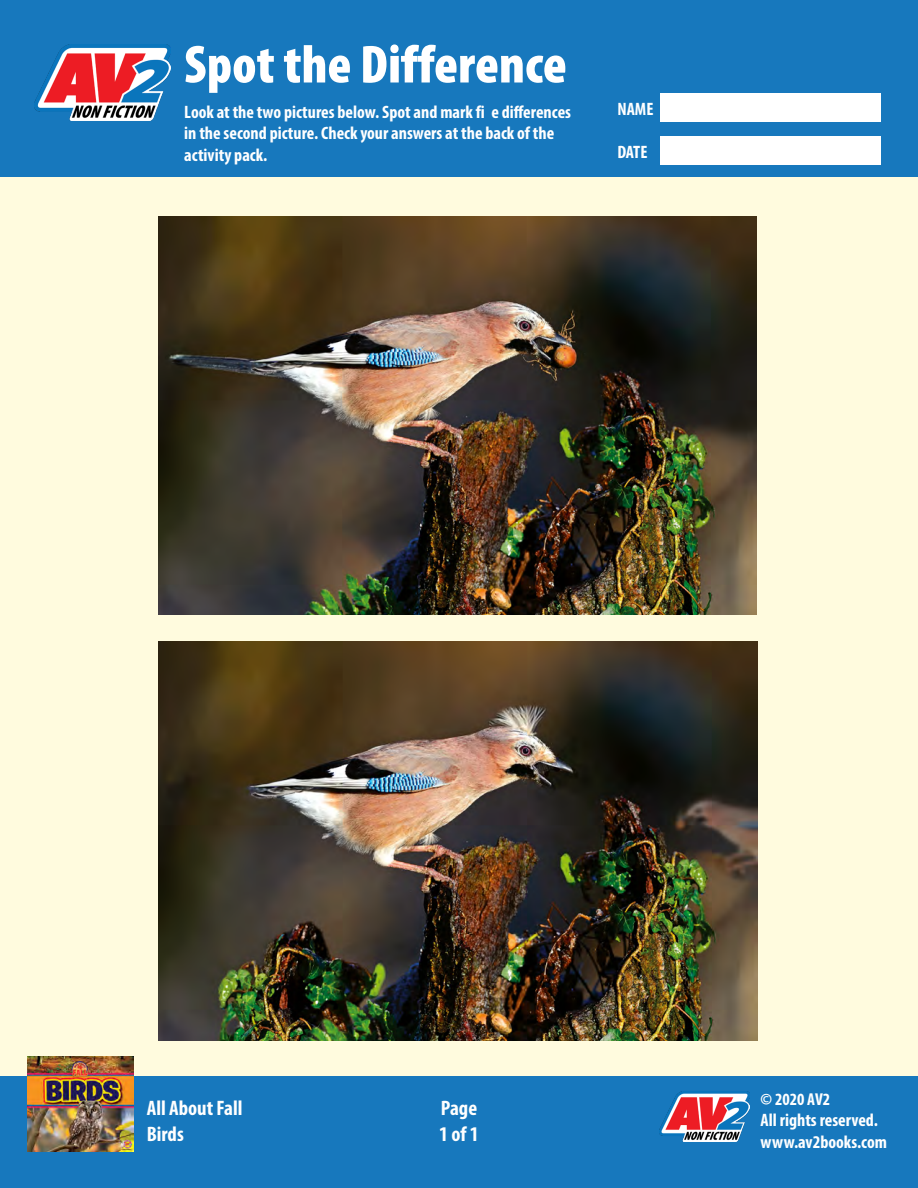
<style>
.page{position:relative;width:918px;height:1188px;background:#fffbde}
.page>*{position:absolute;margin:0;border:0;box-sizing:border-box;transform-origin:0 0}
.t1{font:900 condensed 54px "Myriad Pro";color:#fff}
.t2{font:700 condensed 21px/25.2px "Myriad Pro";color:#fff}
.t3{font:700 condensed 18px/21.6px "Myriad Pro";color:#fff}
.t4{font:700 condensed 17.25px "Myriad Pro";color:#fff}
</style>
<div class="page">
<div style="left:0;top:0;width:918px;height:177px;background:#1778bd"></div>
<div style="left:660px;top:93px;width:220px;height:29px;background:#fff"></div>
<div style="left:660px;top:136px;width:220px;height:29px;background:#fff"></div>
<div style="left:0;top:1076px;width:918px;height:112px;background:#1778bd"></div>
<img style="left:28px;top:1056px;width:106px;height:95px">
<img style="left:158px;top:216px;width:599px;height:399px">
<img style="left:159px;top:641px;width:598px;height:399px">
<img style="left:34px;top:44px;width:136px;height:76px">
<img style="left:659px;top:1091px;width:90px;height:51px">
<h1 class="t1" style="left:184px;top:30px;width:384px">Spot the Difference</h1>
<p class="t3" style="left:184px;top:100px;width:388px">Look at the two pictures below. Spot and mark fi e differences in the second picture. Check your answers at the back of the activity pack.</p>
<p class="t3" style="left:617px;top:98px;width:38px">NAME</p>
<p class="t3" style="left:617px;top:141px;width:32px">DATE</p>
<p class="t2" style="left:147px;top:1095px;width:97px">All About Fall<br>Birds</p>
<p class="t2" style="left:439px;top:1095px;width:41px">Page<br>1 of 1</p>
<p class="t4" style="left:761px;top:1088px;width:71px">© 2020 AV2</p>
<p class="t3" style="left:761px;top:1109px;width:128px">All rights reserved. www.av2books.com</p>
</div>
